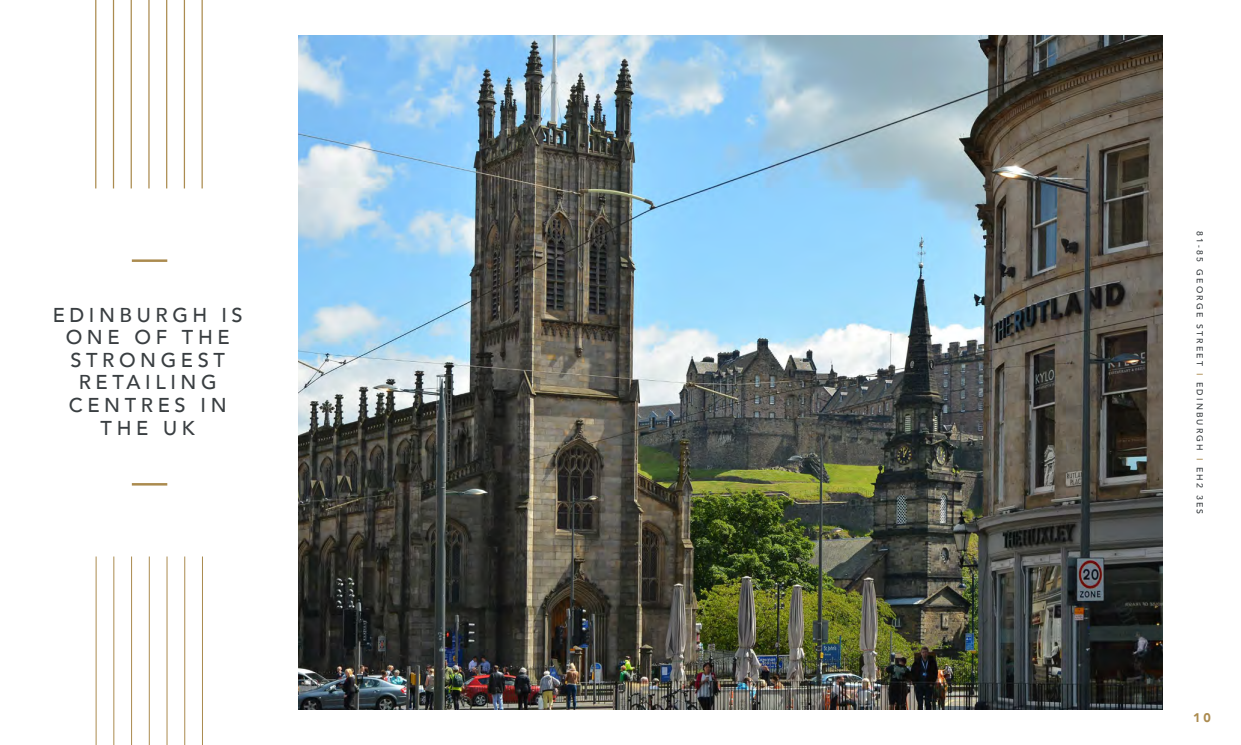
<style>
.page{position:relative;width:1241px;height:745px;background:#fff}
.page>*{position:absolute;margin:0;border:0;box-sizing:border-box;transform-origin:0 0}
.t1{font:500 20px/22.5px "Avenir";letter-spacing:.23em;color:#393e41;text-align:center}
.t2{font:900 12.5px "Avenir";color:#ab8b4f}
.t3{font:500 8.75px "Avenir";letter-spacing:.25em;color:#393e41}
.s1{color:#ab8b4f}
</style>
<div class="page">
<img style="left:298px;top:35px;width:864px;height:674px">
<hr style="left:95px;top:0;width:1px;height:188px;background:#ab8b4f">
<hr style="left:113px;top:0;width:1px;height:188px;background:#ab8b4f">
<hr style="left:131px;top:0;width:1px;height:188px;background:#ab8b4f">
<hr style="left:148px;top:0;width:1px;height:188px;background:#ab8b4f">
<hr style="left:166px;top:0;width:1px;height:188px;background:#ab8b4f">
<hr style="left:184px;top:0;width:1px;height:188px;background:#ab8b4f">
<hr style="left:201px;top:0;width:2px;height:188px;background:#ab8b4f">
<hr style="left:96px;top:556px;width:1px;height:188px;background:#ab8b4f">
<hr style="left:113px;top:556px;width:1px;height:188px;background:#ab8b4f">
<hr style="left:131px;top:556px;width:1px;height:188px;background:#ab8b4f">
<hr style="left:149px;top:556px;width:1px;height:188px;background:#ab8b4f">
<hr style="left:166px;top:556px;width:1px;height:188px;background:#ab8b4f">
<hr style="left:184px;top:556px;width:1px;height:188px;background:#ab8b4f">
<hr style="left:202px;top:556px;width:1px;height:188px;background:#ab8b4f">
<hr style="left:132px;top:259px;width:35px;height:3px;background:#ab8b4f">
<hr style="left:132px;top:482px;width:35px;height:3px;background:#ab8b4f">
<p class="t1" style="left:53px;top:302px;width:191px">EDINBURGH IS<br>ONE OF THE<br>STRONGEST<br>RETAILING<br>CENTRES IN<br>THE UK</p>
<p class="t3" style="left:1207px;top:231px;width:284px;rotate:90deg">81-85 GEORGE STREET <span class="s1">I</span> EDINBURGH <span class="s1">I</span> EH2 3ES</p>
<p class="t2" style="left:1192px;top:706px;width:19px">10</p>
</div>
